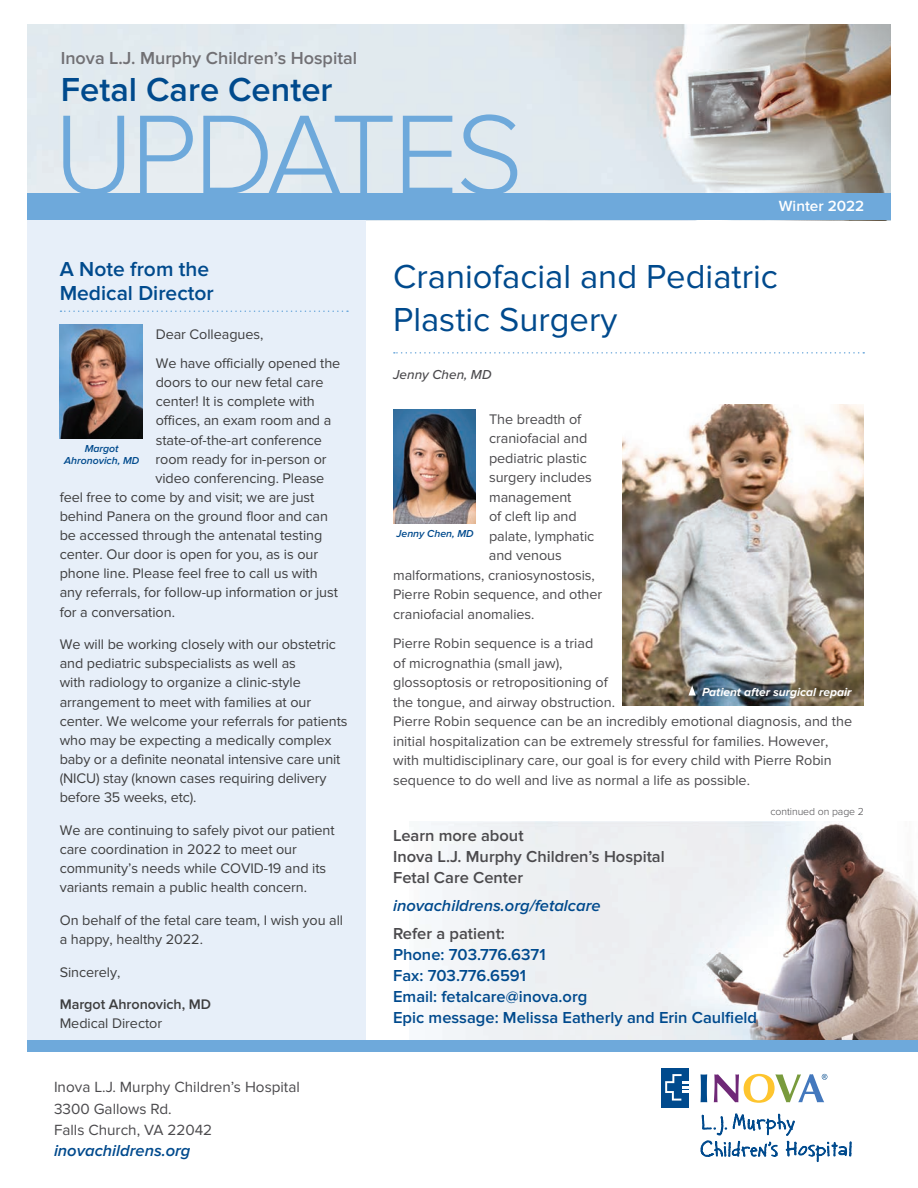
<style>
.page{position:relative;width:918px;height:1188px;background:#fff}
.page>*{position:absolute;margin:0;border:0;box-sizing:border-box;transform-origin:0 0}
.t1{font:300 117px "Proxima Nova";letter-spacing:-.03em;color:#6ea9db}
.t2{font:34.5px/43.5px "Proxima Nova";color:#004a8d}
.t3{font:600 34.5px "Proxima Nova";color:#004a8d}
.t4{font:600 21px/24px "Proxima Nova";color:#004a8d}
.t5{font:600 18px "Proxima Nova";color:#717074}
.t6{font:600 16.5px/21px "Proxima Nova";color:#004a8d}
.t7{font:600 16.5px/21px "Proxima Nova";color:#4b4a4d}
.t8{font:italic 600 16.5px "Proxima Nova";color:#004a8d}
.t9{font:15.3px/21.5px "Proxima Nova";color:#4b4a4d}
.t10{font:600 15.3px "Proxima Nova";color:#fff}
.t11{font:14.4px/19px "Proxima Nova";letter-spacing:-.005em;color:#3e3e3f}
.t12{font:14.4px/19.5px "Proxima Nova";color:#4b4a4d}
.t13{font:600 14.4px "Proxima Nova";letter-spacing:-.005em;color:#3e3e3f}
.t14{font:italic 500 13.5px "Proxima Nova";color:#4b4a4d}
.t15{font:italic 700 12px "Proxima Nova";color:#fff}
.t16{font:italic 600 10.5px/12px "Proxima Nova";color:#004a8d;text-align:center}
.t17{font:300 10.5px "Proxima Nova";letter-spacing:-.005em;color:#4b4a4d}
</style>
<div class="page">
<img style="left:622px;top:404px;width:242px;height:301px">
<img style="left:409px;top:822px;width:509px;height:219px">
<img style="left:27px;top:25px;width:864px;height:168px">
<div style="left:27px;top:220px;width:338px;height:823px;background:#e7eff9"></div>
<div style="left:27px;top:1041px;width:891px;height:11px;background:#6ea9db"></div>
<svg style="left:60px;top:310px;width:288px;height:2px"></svg>
<div style="left:27px;top:193px;width:864px;height:27px;background:#6ea9db"></div>
<img style="left:60px;top:324px;width:83px;height:114px">
<img style="left:393px;top:409px;width:83px;height:115px">
<svg style="left:394px;top:352px;width:470px;height:2px"></svg>
<svg style="left:701px;top:1074px;width:6px;height:28px"></svg>
<svg style="left:714px;top:1074px;width:113px;height:29px"></svg>
<div style="left:662px;top:1068px;width:27px;height:39px;background:#004a8d"></div>
<svg style="left:665px;top:1074px;width:24px;height:27px"></svg>
<svg style="left:700px;top:1113px;width:152px;height:50px"></svg>
<svg style="left:689px;top:685px;width:7px;height:11px"></svg>
<p class="t5" style="left:61px;top:47px;width:298px">Inova L.J. Murphy Children’s Hospital</p>
<h2 class="t3" style="left:61px;top:70px;width:273px">Fetal Care Center</h2>
<h1 class="t1" style="left:54px;top:88px;width:471px">UPDATES</h1>
<p class="t10" style="left:779px;top:197px;width:87px">Winter 2022</p>
<h3 class="t4" style="left:60px;top:257px;width:156px">A Note from the<br>Medical Director</h3>
<p class="t11" style="left:156px;top:320px;width:186px;line-height:28.8px">Dear Colleagues,<br>We have officially opened the</p>
<p class="t11" style="left:156px;top:373px;width:169px">doors to our new fetal care</p>
<p class="t11" style="left:156px;top:392px;width:161px">center! It is complete with</p>
<p class="t11" style="left:156px;top:411px;width:177px">offices, an exam room and a</p>
<p class="t11" style="left:156px;top:430px;width:168px">state-of-the-art conference</p>
<p class="t11" style="left:156px;top:450px;width:173px">room ready for in-person or</p>
<p class="t11" style="left:156px;top:469px;width:170px">video conferencing. Please</p>
<p class="t11" style="left:60px;top:488px;width:256px">feel free to come by and visit; we are just</p>
<p class="t11" style="left:60px;top:507px;width:270px">behind Panera on the ground floor and can</p>
<p class="t11" style="left:60px;top:526px;width:264px">be accessed through the antenatal testing</p>
<p class="t11" style="left:60px;top:545px;width:260px">center. Our door is open for you, as is our</p>
<p class="t11" style="left:60px;top:564px;width:259px">phone line. Please feel free to call us with</p>
<p class="t11" style="left:60px;top:583px;width:280px">any referrals, for follow-up information or just</p>
<p class="t11" style="left:60px;top:603px;width:117px">for a conversation.</p>
<p class="t11" style="left:60px;top:635px;width:289px">We will be working closely with our obstetric and pediatric subspecialists as well as<br>with radiology to organize a clinic-style arrangement to meet with families at our center. We welcome your referrals for patients who may be expecting a medically complex baby or a definite neonatal intensive care unit (NICU) stay (known cases requiring delivery before 35 weeks, etc).</p>
<p class="t11" style="left:60px;top:821px;width:276px">We are continuing to safely pivot our patient care coordination in 2022 to meet our community’s needs while COVID-19 and its variants remain a public health concern.</p>
<p class="t11" style="left:60px;top:911px;width:285px">On behalf of the fetal care team, I wish you all a happy, healthy 2022.</p>
<p class="t11" style="left:60px;top:963px;width:62px">Sincerely,</p>
<p class="t13" style="left:60px;top:996px;width:153px">Margot Ahronovich, MD</p>
<p class="t11" style="left:60px;top:1014px;width:104px">Medical Director</p>
<p class="t16" style="left:64px;top:443px;width:77px">Margot<br>Ahronovich, MD</p>
<p class="t9" style="left:54px;top:1077px;width:247px">Inova L.J. Murphy Children’s Hospital<br>3300 Gallows Rd.<br>Falls Church, VA 22042</p>
<p class="t8" style="left:54px;top:1141px;width:138px">inovachildrens.org</p>
<h2 class="t2" style="left:393px;top:255px;width:386px">Craniofacial and Pediatric<br>Plastic Surgery</h2>
<p class="t14" style="left:393px;top:365px;width:100px">Jenny Chen, MD</p>
<p class="t12" style="left:489px;top:410px;width:94px">The breadth of</p>
<p class="t12" style="left:489px;top:429px;width:100px">craniofacial and</p>
<p class="t12" style="left:489px;top:449px;width:99px">pediatric plastic</p>
<p class="t12" style="left:489px;top:468px;width:104px">surgery includes</p>
<p class="t12" style="left:489px;top:488px;width:84px">management</p>
<p class="t12" style="left:489px;top:507px;width:89px">of cleft lip and</p>
<p class="t12" style="left:489px;top:527px;width:107px">palate, lymphatic</p>
<p class="t12" style="left:489px;top:546px;width:74px">and venous</p>
<p class="t12" style="left:393px;top:566px;width:203px">malformations, craniosynostosis,</p>
<p class="t12" style="left:393px;top:585px;width:211px">Pierre Robin sequence, and other</p>
<p class="t12" style="left:393px;top:605px;width:143px">craniofacial anomalies.</p>
<p class="t12" style="left:393px;top:634px;width:461px">Pierre Robin sequence is a triad<br>of micrognathia (small jaw),<br>glossoptosis or retropositioning of<br>the tongue, and airway obstruction.<br>Pierre Robin sequence can be an incredibly emotional diagnosis, and the initial hospitalization can be extremely stressful for families. However, with multidisciplinary care, our goal is for every child with Pierre Robin sequence to do well and live as normal a life as possible.</p>
<p class="t16" style="left:396px;top:528px;width:79px">Jenny Chen, MD</p>
<p class="t15" style="left:702px;top:686px;width:151px">Patient after surgical repair</p>
<p class="t7" style="left:393px;top:826px;width:273px">Learn more about<br>Inova L.J. Murphy Children’s Hospital<br>Fetal Care Center</p>
<p class="t8" style="left:393px;top:896px;width:209px">inovachildrens.org/fetalcare</p>
<p class="t7" style="left:393px;top:923px;width:113px">Refer a patient:</p>
<p class="t6" style="left:393px;top:944px;width:365px">Phone: 703.776.6371<br>Fax: 703.776.6591<br>Email: fetalcare@inova.org<br>Epic message: Melissa Eatherly and Erin Caulfield</p>
<p class="t17" style="left:770px;top:806px;width:95px">continued on page 2</p>
</div>
